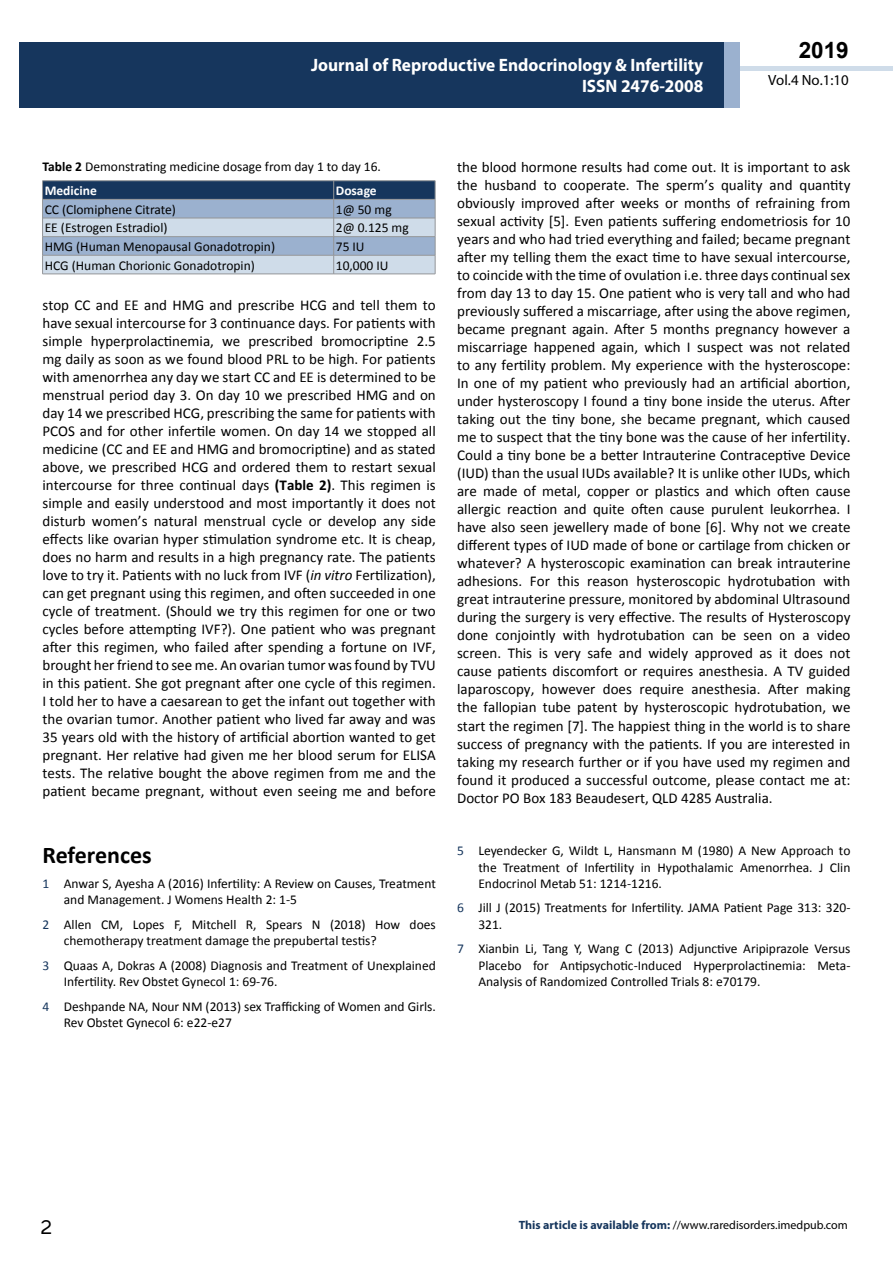
<style>
.page{position:relative;width:893px;height:1263px;background:#fff}
.page>*{position:absolute;margin:0;border:0;box-sizing:border-box;transform-origin:0 0}
.t1{font:25.5px "Tunga";color:#000}
.t2{font:700 24px "Calibri";color:#000}
.t3{font:700 22.5px "Arial";color:#000}
.t4{font:700 18px/21.6px "Myriad Pro";color:#fff;text-align:right;scale:.96 1}
.t5{font:15px/18px "Calibri";color:#000;text-align:justify}
.t6{font:14.85px "Myriad Pro";color:#000}
.t7{font:13.5px/16.2px "Calibri";color:#000}
.t8{font:700 13.5px "Calibri";color:#fff}
.t9{font:12px "Myriad Pro";color:#000}
.s1{font-weight:700}
.s2{font-style:italic}
.s3{color:#16365d}
.s4{font-weight:700;color:#16365d}
</style>
<div class="page">
<div style="left:722px;top:66px;width:171px;height:5px;background:#cfdce9"></div>
<div style="left:19px;top:42px;width:706px;height:66px;background:#16365d"></div>
<div style="left:725px;top:42px;width:15px;height:66px;background:#9bb1cf"></div>
<hr style="left:43px;top:274px;width:291px;height:1px;background:#939598">
<hr style="left:334px;top:274px;width:101px;height:1px;background:#939598">
<hr style="left:43px;top:180px;width:291px;height:1px;background:#939598">
<hr style="left:334px;top:180px;width:101px;height:1px;background:#939598">
<svg style="left:42px;top:181px;width:394px;height:93px;background:#95a8c0"></svg>
<hr style="left:43px;top:199px;width:291px;height:1px;background:#939598">
<hr style="left:334px;top:199px;width:101px;height:1px;background:#939598">
<p class="t4" style="left:311px;top:53px;width:410px">Journal of Reproductive Endocrinology &amp; Infertility<br>ISSN 2476-2008</p>
<h3 class="t3" style="left:799px;top:35px;width:52px">2019</h3>
<p class="t6" style="left:768px;top:71px;width:82px">Vol.4 No.1:10</p>
<p class="t7" style="left:43px;top:159px;width:340px"><span class="s1">Table 2</span> Demonstrating medicine dosage from day 1 to day 16.</p>
<p class="t8" style="left:45px;top:182px;width:54px">Medicine</p>
<p class="t8" style="left:336px;top:182px;width:42px">Dosage</p>
<p class="t7" style="left:45px;top:201px;width:133px">CC (Clomiphene Citrate)</p>
<p class="t7" style="left:336px;top:201px;width:57px">1@ 50 mg</p>
<p class="t7" style="left:45px;top:220px;width:124px">EE (Estrogen Estradiol)</p>
<p class="t7" style="left:336px;top:220px;width:74px">2@ 0.125 mg</p>
<p class="t7" style="left:45px;top:238px;width:232px">HMG (Human Menopausal Gonadotropin)</p>
<p class="t7" style="left:336px;top:238px;width:30px">75 IU</p>
<p class="t7" style="left:45px;top:257px;width:212px">HCG (Human Chorionic Gonadotropin)</p>
<p class="t7" style="left:336px;top:257px;width:54px">10,000 IU</p>
<p class="t5" style="left:43px;top:296px;width:395px">stop CC and EE and HMG and prescribe HCG and tell them to have sexual intercourse for 3 continuance days. For patients with simple hyperprolactinemia, we prescribed bromocriptine 2.5 mg daily as soon as we found blood PRL to be high. For patients with amenorrhea any day we start CC and EE is determined to be menstrual period day 3. On day 10 we prescribed HMG and on day 14 we prescribed HCG, prescribing the same for patients with PCOS and for other infertile women. On day 14 we stopped all medicine (CC and EE and HMG and bromocriptine) and as stated above, we prescribed HCG and ordered them to restart sexual intercourse for three continual days <span class="s1">(Table 2)</span>. This regimen is simple and easily understood and most importantly it does not disturb women’s natural menstrual cycle or develop any side effects like ovarian hyper stimulation syndrome etc. It is cheap, does no harm and results in a high pregnancy rate. The patients love to try it. Patients with no luck from IVF (<span class="s2">in vitro</span> Fertilization), can get pregnant using this regimen, and often succeeded in one cycle of treatment. (Should we try this regimen for one or two cycles before attempting IVF?). One patient who was pregnant after this regimen, who failed after spending a fortune on IVF, brought her friend to see me. An ovarian tumor was found by TVU in this patient. She got pregnant after one cycle of this regimen.<br>I told her to have a caesarean to get the infant out together with the ovarian tumor. Another patient who lived far away and was 35 years old with the history of artificial abortion wanted to get pregnant. Her relative had given me her blood serum for ELISA tests. The relative bought the above regimen from me and the patient became pregnant, without even seeing me and before</p>
<h2 class="t2" style="left:43px;top:840px;width:111px">References</h2>
<p class="t7" style="left:64px;top:875px;width:374px;text-indent:-21px"><span class="s3">1</span> Anwar S, Ayesha A (2016) Infertility: A Review on Causes, Treatment and Management. J Womens Health 2: 1-5</p>
<p class="t7" style="left:64px;top:916px;width:374px;text-indent:-21px"><span class="s3">2</span> Allen CM, Lopes F, Mitchell R, Spears N (2018) How does chemotherapy treatment damage the prepubertal testis?</p>
<p class="t7" style="left:64px;top:957px;width:374px;text-indent:-21px"><span class="s3">3</span> Quaas A, Dokras A (2008) Diagnosis and Treatment of Unexplained<br>Infertility. Rev Obstet Gynecol 1: 69-76.</p>
<p class="t7" style="left:64px;top:998px;width:374px;text-indent:-21px"><span class="s3">4</span> Deshpande NA, Nour NM (2013) sex Trafficking of Women and Girls.<br>Rev Obstet Gynecol 6: e22-e27</p>
<p class="t5" style="left:457px;top:158px;width:395px">the blood hormone results had come out. It is important to ask the husband to cooperate. The sperm’s quality and quantity obviously improved after weeks or months of refraining from sexual activity [5]. Even patients suffering endometriosis for 10 years and who had tried everything and failed; became pregnant after my telling them the exact time to have sexual intercourse, to coincide with the time of ovulation i.e. three days continual sex from day 13 to day 15. One patient who is very tall and who had previously suffered a miscarriage, after using the above regimen, became pregnant again. After 5 months pregnancy however a miscarriage happened again, which I suspect was not related to any fertility problem. My experience with the hysteroscope:<br>In one of my patient who previously had an artificial abortion, under hysteroscopy I found a tiny bone inside the uterus. After taking out the tiny bone, she became pregnant, which caused me to suspect that the tiny bone was the cause of her infertility.<br>Could a tiny bone be a better Intrauterine Contraceptive Device (IUD) than the usual IUDs available? It is unlike other IUDs, which are made of metal, copper or plastics and which often cause allergic reaction and quite often cause purulent leukorrhea. I have also seen jewellery made of bone [6]. Why not we create different types of IUD made of bone or cartilage from chicken or whatever? A hysteroscopic examination can break intrauterine adhesions. For this reason hysteroscopic hydrotubation with great intrauterine pressure, monitored by abdominal Ultrasound during the surgery is very effective. The results of Hysteroscopy done conjointly with hydrotubation can be seen on a video screen. This is very safe and widely approved as it does not cause patients discomfort or requires anesthesia. A TV guided laparoscopy, however does require anesthesia. After making the fallopian tube patent by hysteroscopic hydrotubation, we start the regimen [7]. The happiest thing in the world is to share success of pregnancy with the patients. If you are interested in taking my research further or if you have used my regimen and found it produced a successful outcome, please contact me at:<br>Doctor PO Box 183 Beaudesert, QLD 4285 Australia.</p>
<p class="t7" style="left:478px;top:843px;width:374px;text-align:justify;text-indent:-21px"><span class="s3">5</span> Leyendecker G, Wildt L, Hansmann M (1980) A New Approach to the Treatment of Infertility in Hypothalamic Amenorrhea. J Clin Endocrinol Metab 51: 1214-1216.</p>
<p class="t7" style="left:478px;top:900px;width:374px;text-indent:-21px"><span class="s3">6</span> Jill J (2015) Treatments for Infertility. JAMA Patient Page 313: 320-<br>321.</p>
<p class="t7" style="left:478px;top:941px;width:374px;text-align:justify;text-indent:-21px"><span class="s3">7</span> Xianbin Li, Tang Y, Wang C (2013) Adjunctive Aripiprazole Versus Placebo for Antipsychotic-Induced Hyperprolactinemia: Meta-Analysis of Randomized Controlled Trials 8: e70179.</p>
<h1 class="t1" style="left:41px;top:1210px;width:13px">2</h1>
<p class="t9" style="left:519px;top:1218px;width:330px"><span class="s4">This article is available from:</span> //www.raredisorders.imedpub.com</p>
</div>
